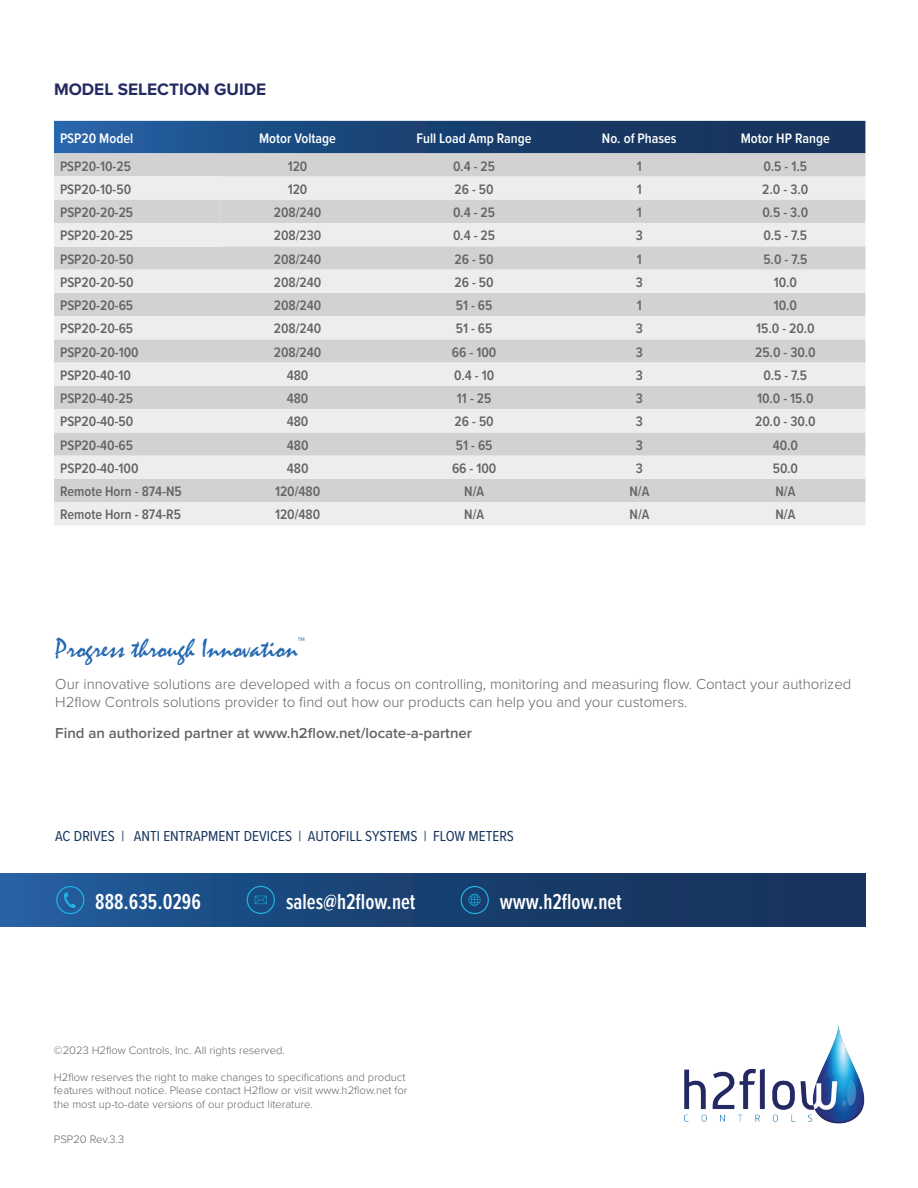
<style>
.page{position:relative;width:918px;height:1188px;background:#fff}
.page>*{position:absolute;margin:0;border:0;box-sizing:border-box;transform-origin:0 0}
.t1{font:27px "Mistral";color:#2469b1}
.t2{font:600 22.5px "Proxima Nova Ex Cn";color:#fff}
.t3{font:700 17.25px "Proxima Nova";color:#232a62}
.t4{font:300 15px/18px "Proxima Nova";color:#646464}
.t5{font:15px "Proxima Nova Cond";color:#17355d}
.t6{font:600 15px "Proxima Nova";color:#646464}
.t7{font:600 14.25px "Proxima Nova Cond";color:#646464}
.t8{font:600 14.25px "Proxima Nova Cond";color:#fff}
.t9{font:300 11.25px/13.5px "Proxima Nova";color:#646464}
</style>
<div class="page">
<img style="left:684px;top:1025px;width:181px;height:99px">
<div style="left:0;top:874px;width:865px;height:52px;background:linear-gradient(to right,#215b9a,#142d52)"></div>
<svg style="left:64px;top:892px;width:12px;height:16px"></svg>
<div style="left:56px;top:886px;width:28px;height:28px;border:1px solid #1fb5e5;border-radius:50%"></div>
<svg style="left:255px;top:896px;width:12px;height:8px"></svg>
<div style="left:247px;top:886px;width:28px;height:28px;border:1px solid #1fb5e5;border-radius:50%"></div>
<svg style="left:468px;top:894px;width:12px;height:12px"></svg>
<div style="left:461px;top:886px;width:28px;height:28px;border:1px solid #1fb5e5;border-radius:50%"></div>
<svg style="left:54px;top:246px;width:811px;height:24px;background:#d4d3d3"></svg>
<svg style="left:54px;top:121px;width:811px;height:125px;background:#adb7c4"></svg>
<svg style="left:54px;top:270px;width:811px;height:255px;background:#e0e0e0"></svg>
<p class="t3" style="left:54px;top:77px;width:214px">MODEL SELECTION GUIDE</p>
<p class="t8" style="left:60px;top:127px;width:75px">PSP20 Model</p>
<p class="t8" style="left:259px;top:127px;width:79px">Motor Voltage</p>
<p class="t8" style="left:417px;top:127px;width:117px">Full Load Amp Range</p>
<p class="t8" style="left:602px;top:127px;width:76px">No. of Phases</p>
<p class="t8" style="left:741px;top:127px;width:91px">Motor HP Range</p>
<p class="t7" style="left:60px;top:155px;width:72px">PSP20-10-25</p>
<p class="t7" style="left:288px;top:155px;width:21px">120</p>
<p class="t7" style="left:453px;top:155px;width:44px">0.4 - 25</p>
<p class="t7" style="left:637px;top:155px;width:7px">1</p>
<p class="t7" style="left:764px;top:155px;width:45px">0.5 - 1.5</p>
<p class="t7" style="left:60px;top:179px;width:73px">PSP20-10-50</p>
<p class="t7" style="left:288px;top:179px;width:21px">120</p>
<p class="t7" style="left:455px;top:179px;width:41px">26 - 50</p>
<p class="t7" style="left:637px;top:179px;width:7px">1</p>
<p class="t7" style="left:762px;top:179px;width:48px">2.0 - 3.0</p>
<p class="t7" style="left:60px;top:202px;width:75px">PSP20-20-25</p>
<p class="t7" style="left:274px;top:202px;width:49px">208/240</p>
<p class="t7" style="left:453px;top:202px;width:44px">0.4 - 25</p>
<p class="t7" style="left:637px;top:202px;width:7px">1</p>
<p class="t7" style="left:762px;top:202px;width:47px">0.5 - 3.0</p>
<p class="t7" style="left:60px;top:225px;width:75px">PSP20-20-25</p>
<p class="t7" style="left:274px;top:225px;width:49px">208/230</p>
<p class="t7" style="left:453px;top:225px;width:44px">0.4 - 25</p>
<p class="t7" style="left:636px;top:225px;width:9px">3</p>
<p class="t7" style="left:764px;top:225px;width:45px">0.5 - 7.5</p>
<p class="t7" style="left:60px;top:248px;width:75px">PSP20-20-50</p>
<p class="t7" style="left:274px;top:248px;width:49px">208/240</p>
<p class="t7" style="left:455px;top:248px;width:41px">26 - 50</p>
<p class="t7" style="left:637px;top:248px;width:7px">1</p>
<p class="t7" style="left:763px;top:248px;width:46px">5.0 - 7.5</p>
<p class="t7" style="left:60px;top:272px;width:75px">PSP20-20-50</p>
<p class="t7" style="left:274px;top:272px;width:49px">208/240</p>
<p class="t7" style="left:455px;top:272px;width:41px">26 - 50</p>
<p class="t7" style="left:636px;top:272px;width:9px">3</p>
<p class="t7" style="left:774px;top:272px;width:25px">10.0</p>
<p class="t7" style="left:60px;top:295px;width:75px">PSP20-20-65</p>
<p class="t7" style="left:274px;top:295px;width:49px">208/240</p>
<p class="t7" style="left:456px;top:295px;width:38px">51 - 65</p>
<p class="t7" style="left:637px;top:295px;width:7px">1</p>
<p class="t7" style="left:774px;top:295px;width:25px">10.0</p>
<p class="t7" style="left:60px;top:318px;width:75px">PSP20-20-65</p>
<p class="t7" style="left:274px;top:318px;width:49px">208/240</p>
<p class="t7" style="left:456px;top:318px;width:38px">51 - 65</p>
<p class="t7" style="left:636px;top:318px;width:9px">3</p>
<p class="t7" style="left:756px;top:318px;width:60px">15.0 - 20.0</p>
<p class="t7" style="left:60px;top:341px;width:80px">PSP20-20-100</p>
<p class="t7" style="left:274px;top:341px;width:49px">208/240</p>
<p class="t7" style="left:452px;top:341px;width:46px">66 - 100</p>
<p class="t7" style="left:636px;top:341px;width:9px">3</p>
<p class="t7" style="left:755px;top:341px;width:62px">25.0 - 30.0</p>
<p class="t7" style="left:60px;top:365px;width:72px">PSP20-40-10</p>
<p class="t7" style="left:287px;top:365px;width:23px">480</p>
<p class="t7" style="left:454px;top:365px;width:42px">0.4 - 10</p>
<p class="t7" style="left:636px;top:365px;width:9px">3</p>
<p class="t7" style="left:764px;top:365px;width:45px">0.5 - 7.5</p>
<p class="t7" style="left:60px;top:388px;width:74px">PSP20-40-25</p>
<p class="t7" style="left:287px;top:388px;width:23px">480</p>
<p class="t7" style="left:457px;top:388px;width:36px">11 - 25</p>
<p class="t7" style="left:636px;top:388px;width:9px">3</p>
<p class="t7" style="left:757px;top:388px;width:58px">10.0 - 15.0</p>
<p class="t7" style="left:60px;top:411px;width:75px">PSP20-40-50</p>
<p class="t7" style="left:287px;top:411px;width:23px">480</p>
<p class="t7" style="left:455px;top:411px;width:41px">26 - 50</p>
<p class="t7" style="left:636px;top:411px;width:9px">3</p>
<p class="t7" style="left:755px;top:411px;width:62px">20.0 - 30.0</p>
<p class="t7" style="left:60px;top:434px;width:75px">PSP20-40-65</p>
<p class="t7" style="left:287px;top:434px;width:23px">480</p>
<p class="t7" style="left:456px;top:434px;width:38px">51 - 65</p>
<p class="t7" style="left:636px;top:434px;width:9px">3</p>
<p class="t7" style="left:773px;top:434px;width:27px">40.0</p>
<p class="t7" style="left:60px;top:458px;width:80px">PSP20-40-100</p>
<p class="t7" style="left:287px;top:458px;width:23px">480</p>
<p class="t7" style="left:452px;top:458px;width:46px">66 - 100</p>
<p class="t7" style="left:636px;top:458px;width:9px">3</p>
<p class="t7" style="left:773px;top:458px;width:27px">50.0</p>
<p class="t7" style="left:60px;top:481px;width:123px">Remote Horn - 874-N5</p>
<p class="t7" style="left:275px;top:481px;width:47px">120/480</p>
<p class="t7" style="left:464px;top:481px;width:21px">N/A</p>
<p class="t7" style="left:630px;top:481px;width:21px">N/A</p>
<p class="t7" style="left:776px;top:481px;width:21px">N/A</p>
<p class="t7" style="left:60px;top:504px;width:122px">Remote Horn - 874-R5</p>
<p class="t7" style="left:275px;top:504px;width:47px">120/480</p>
<p class="t7" style="left:464px;top:504px;width:21px">N/A</p>
<p class="t7" style="left:630px;top:504px;width:21px">N/A</p>
<p class="t7" style="left:776px;top:504px;width:21px">N/A</p>
<h1 class="t1" style="left:55px;top:632px;width:251px">Progress through Innovation<sup>™</sup></h1>
<p class="t4" style="left:55px;top:674px;width:798px">Our innovative solutions are developed with a focus on controlling, monitoring and measuring flow. Contact your authorized<br>H2flow Controls solutions provider to find out how our products can help you and your customers.</p>
<p class="t6" style="left:55px;top:722px;width:418px">Find an authorized partner at www.h2flow.net/locate-a-partner</p>
<p class="t5" style="left:55px;top:825px;width:460px">AC DRIVES | ANTI ENTRAPMENT DEVICES | AUTOFILL SYSTEMS | FLOW METERS</p>
<h2 class="t2" style="left:95px;top:885px;width:107px">888.635.0296</h2>
<h2 class="t2" style="left:286px;top:885px;width:131px">sales@h2flow.net</h2>
<h2 class="t2" style="left:500px;top:885px;width:123px">www.h2flow.net</h2>
<p class="t9" style="left:54px;top:1042px;width:232px">©2023 H2flow Controls, Inc. All rights reserved.</p>
<p class="t9" style="left:54px;top:1069px;width:355px">H2flow reserves the right to make changes to specifications and product features without notice. Please contact H2flow or visit www.h2flow.net for the most up-to-date versions of our product literature.</p>
<p class="t9" style="left:54px;top:1132px;width:72px">PSP20 Rev.3.3</p>
</div>
